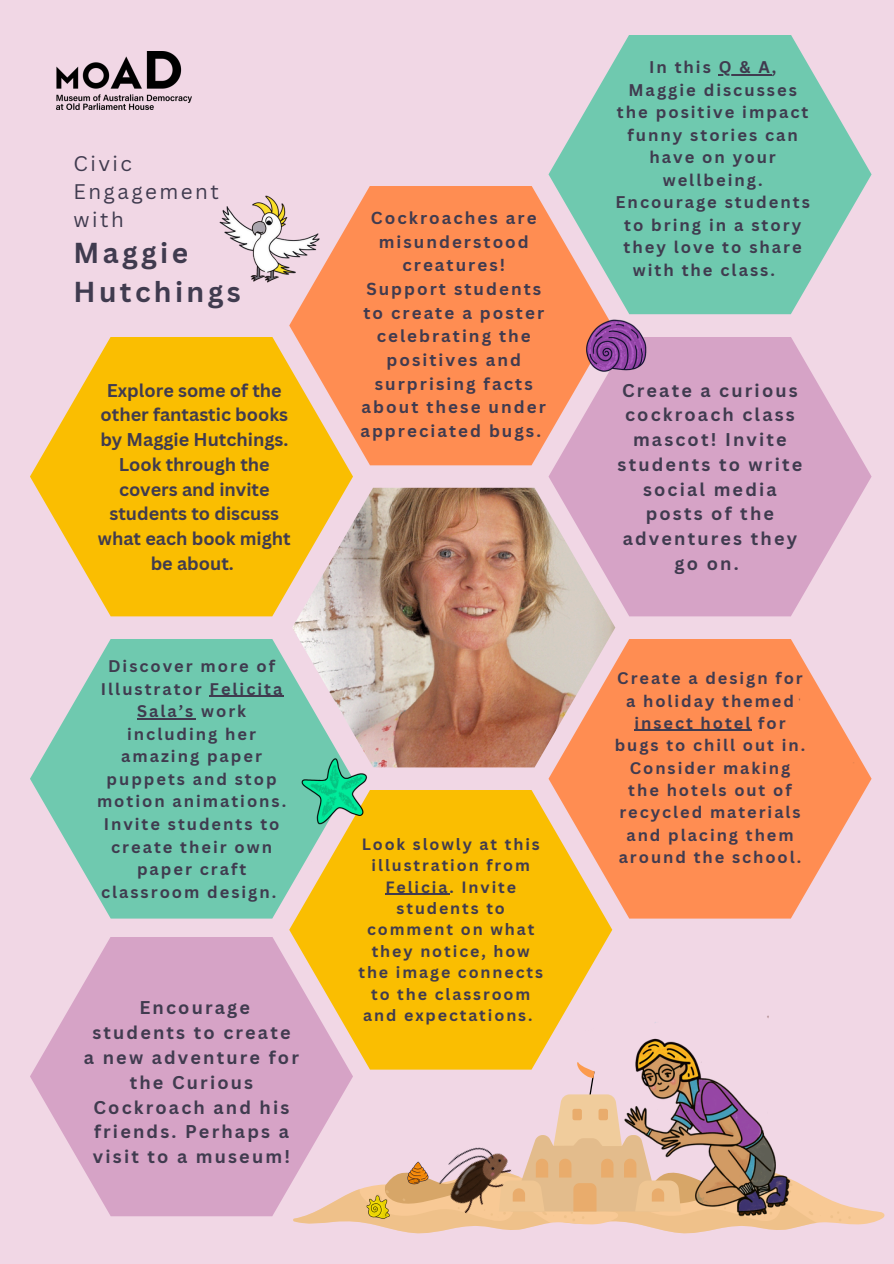
<style>
.page{position:relative;width:894px;height:1264px;background:#fff}
.page>*{position:absolute;margin:0;border:0;box-sizing:border-box;transform-origin:0 0}
.t1{font:700 28.05px/38.2px "Canva Sans";letter-spacing:.12em;color:#403b4f}
.t2{font:20.55px/28.2px "Canva Sans";letter-spacing:.12em;color:#403b4f}
.t3{font:700 18px/24.8px "Canva Sans";letter-spacing:.12em;color:#403b4f;text-align:center}
.t4{font:700 18px/24.8px "Canva Sans";color:#403b4f;text-align:center}
.t5{font:700 16.95px/23.7px "Canva Sans";letter-spacing:.12em;color:#403b4f;text-align:center}
.t6{font:700 16.5px "Canva Sans";letter-spacing:.12em;color:#403b4f}
.t7{font:700 16.35px/22.5px "Canva Sans";letter-spacing:.12em;color:#403b4f;text-align:center}
.t8{font:700 15.9px/21.5px "Canva Sans";letter-spacing:.12em;color:#403b4f;text-align:center}
</style>
<div class="page">
<div style="left:0;top:0;width:893px;height:1263px;background:#f1d7e5"></div>
<svg style="left:30px;top:639px;width:262px;height:279px;fill:#6fc9af"></svg>
<div style="left:289px;top:186px;width:284px;height:279px;background:#ff8d52"></div>
<svg style="left:548px;top:337px;width:323px;height:279px;fill:#d6a3c6"></svg>
<svg style="left:615px;top:639px;width:204px;height:49px;background:#fd935e"></svg>
<svg style="left:30px;top:337px;width:323px;height:279px;fill:#fabe01"></svg>
<svg style="left:548px;top:35px;width:323px;height:279px;fill:#6fc9af"></svg>
<img style="left:57px;top:51px;width:135px;height:59px">
<img style="left:292px;top:488px;width:323px;height:200px">
<img style="left:219px;top:186px;width:104px;height:111px">
<svg style="left:30px;top:937px;width:248px;height:279px;fill:#d6a3c6"></svg>
<img style="left:278px;top:688px;width:607px;height:546px">
<svg style="left:293px;top:1061px;width:591px;height:172px"></svg>
<img style="left:458px;top:1131px;width:60px;height:86px">
<img style="left:269px;top:1116px;width:189px;height:118px">
<img style="left:289px;top:744px;width:99px;height:91px">
<hr style="left:209px;top:695px;width:75px;height:1px;background:#403b4f">
<hr style="left:137px;top:718px;width:58px;height:1px;background:#403b4f">
<hr style="left:718px;top:74px;width:53px;height:1px;background:#403b4f">
<hr style="left:385px;top:893px;width:64px;height:1px;background:#403b4f">
<hr style="left:634px;top:730px;width:118px;height:1px;background:#403b4f">
<img style="left:573px;top:306px;width:93px;height:81px">
<p class="t2" style="left:73px;top:149px;width:147px">Civic<br>Engagement with</p>
<p class="t1" style="left:73px;top:233px;width:169px">Maggie<br>Hutchings</p>
<h2 class="t4" style="left:98px;top:377px;width:194px">Explore some of the other fantastic books by Maggie Hutchings.<br>Look through the covers and invite students to discuss what each book might be about.</h2>
<p class="t7" style="left:97px;top:654px;width:191px">Discover more of<br>Illustrator Felicita<br>Sala’s work including her amazing paper puppets and stop motion animations.<br>Invite students to create their own paper craft classroom design.</p>
<h1 class="t3" style="left:84px;top:995px;width:216px">Encourage<br>students to create<br>a new adventure for the Curious<br>Cockroach and his friends. Perhaps a visit to a museum!</h1>
<h2 class="t5" style="left:360px;top:206px;width:187px">Cockroaches are misunderstood creatures!<br>Support students to create a poster celebrating the positives and surprising facts about these under appreciated bugs.</h2>
<p class="t8" style="left:358px;top:832px;width:186px">Look slowly at this illustration from<br>Felicia. Invite students to comment on what they notice, how the image connects to the classroom and expectations.</p>
<p class="t6" style="left:648px;top:55px;width:63px">In this</p>
<h2 class="t6" style="left:718px;top:55px;width:59px">Q&amp;A,</h2>
<h2 class="t6" style="left:628px;top:78px;width:170px">Maggie discusses</h2>
<h2 class="t6" style="left:616px;top:100px;width:193px">the positive impact</h2>
<h2 class="t6" style="left:627px;top:123px;width:172px">funny stories can</h2>
<h2 class="t6" style="left:649px;top:145px;width:128px">have on your</h2>
<h2 class="t6" style="left:662px;top:168px;width:101px">wellbeing.</h2>
<h2 class="t6" style="left:615px;top:190px;width:196px">Encourage students</h2>
<h2 class="t6" style="left:624px;top:213px;width:178px">to bring in a story</h2>
<h2 class="t6" style="left:623px;top:235px;width:180px">they love to share</h2>
<h2 class="t6" style="left:632px;top:258px;width:144px">with the class.</h2>
<h2 class="t3" style="left:617px;top:377px;width:186px">Create a curious cockroach class mascot! Invite students to write social media posts of the adventures they go on.</h2>
<h2 class="t7" style="left:614px;top:666px;width:192px">Create a design for a holiday themed insect hotel for bugs to chill out in.<br>Consider making the hotels out of recycled materials and placing them around the school.</h2>
</div>
